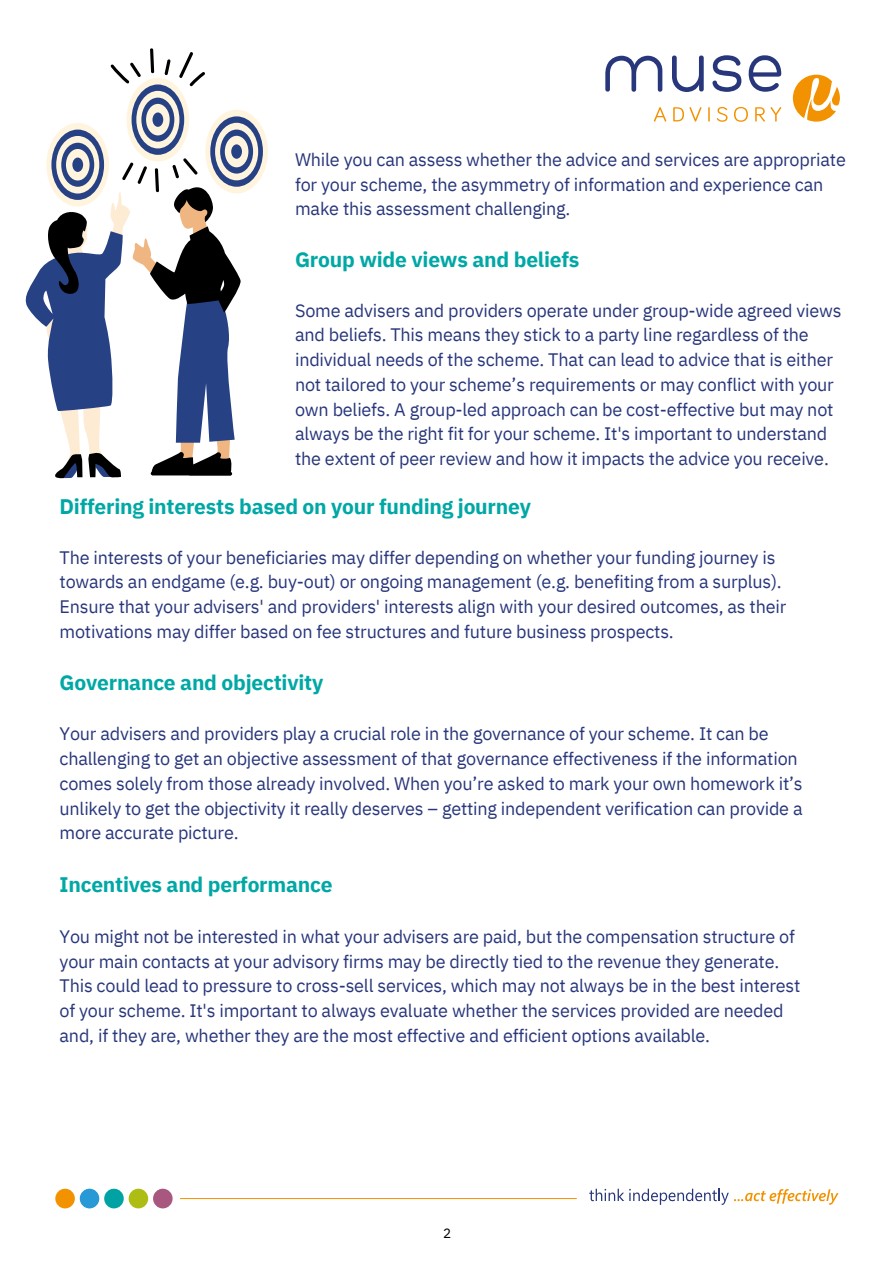
<style>
.page{position:relative;width:894px;height:1264px;background:#fff}
.page>*{position:absolute;margin:0;border:0;box-sizing:border-box;transform-origin:0 0}
.t1{font:700 21px "IBM Plex Sans";letter-spacing:-.01em;color:#00a8a5}
.t2{font:18px/24.8px "IBM Plex Sans";letter-spacing:-.01em;color:#28367b}
.t3{font:13.5px "IBM Plex Sans";color:#000}
</style>
<div class="page">
<div style="left:55px;top:1188px;width:20px;height:20px;background:#f39200;border-radius:50%"></div>
<div style="left:80px;top:1188px;width:19px;height:20px;background:#2699d6;border-radius:50%"></div>
<div style="left:104px;top:1188px;width:20px;height:20px;background:#00a2a3;border-radius:50%"></div>
<div style="left:129px;top:1188px;width:19px;height:20px;background:#aebd14;border-radius:50%"></div>
<div style="left:153px;top:1188px;width:19px;height:20px;background:#a8587f;border-radius:50%"></div>
<hr style="left:180px;top:1198px;width:396px;height:1px;background:#f39200">
<svg style="left:589px;top:1188px;width:249px;height:16px"></svg>
<svg style="left:605px;top:56px;width:57px;height:36px"></svg>
<svg style="left:672px;top:56px;width:31px;height:36px"></svg>
<svg style="left:712px;top:55px;width:29px;height:37px"></svg>
<svg style="left:748px;top:55px;width:33px;height:37px"></svg>
<svg style="left:792px;top:75px;width:47px;height:47px"></svg>
<svg style="left:653px;top:107px;width:128px;height:15px"></svg>
<svg style="left:25px;top:48px;width:243px;height:431px"></svg>
<p class="t2" style="left:295px;top:147px;width:552px">While you can assess whether the advice and services are appropriate for your scheme, the asymmetry of information and experience can make this assessment challenging.</p>
<h1 class="t1" style="left:295px;top:245px;width:286px">Group wide views and beliefs</h1>
<p class="t2" style="left:295px;top:297px;width:547px">Some advisers and providers operate under group-wide agreed views and beliefs. This means they stick to a party line regardless of the individual needs of the scheme. That can lead to advice that is either not tailored to your scheme’s requirements or may conflict with your own beliefs. A group-led approach can be cost-effective but may not always be the right fit for your scheme. It's important to understand the extent of peer review and how it impacts the advice you receive.</p>
<p class="t1" style="left:60px;top:492px;width:473px">Differing interests based on your funding journey</p>
<h1 class="t2" style="left:60px;top:544px;width:728px">The interests of your beneficiaries may differ depending on whether your funding journey is towards an endgame (e.g. buy-out) or ongoing management (e.g. benefiting from a surplus).<br>Ensure that your advisers' and providers' interests align with your desired outcomes, as their motivations may differ based on fee structures and future business prospects.</h1>
<p class="t1" style="left:60px;top:668px;width:265px">Governance and objectivity</p>
<h1 class="t2" style="left:60px;top:721px;width:744px">Your advisers and providers play a crucial role in the governance of your scheme. It can be challenging to get an objective assessment of that governance effectiveness if the information comes solely from those already involved. When you’re asked to mark your own homework it’s unlikely to get the objectivity it really deserves – getting independent verification can provide a more accurate picture.</h1>
<p class="t1" style="left:60px;top:870px;width:274px">Incentives and performance</p>
<h1 class="t2" style="left:60px;top:923px;width:742px">You might not be interested in what your advisers are paid, but the compensation structure of your main contacts at your advisory firms may be directly tied to the revenue they generate.<br>This could lead to pressure to cross-sell services, which may not always be in the best interest of your scheme. It's important to always evaluate whether the services provided are needed and, if they are, whether they are the most effective and efficient options available.</h1>
<p class="t3" style="left:443px;top:1224px;width:10px">2</p>
</div>
